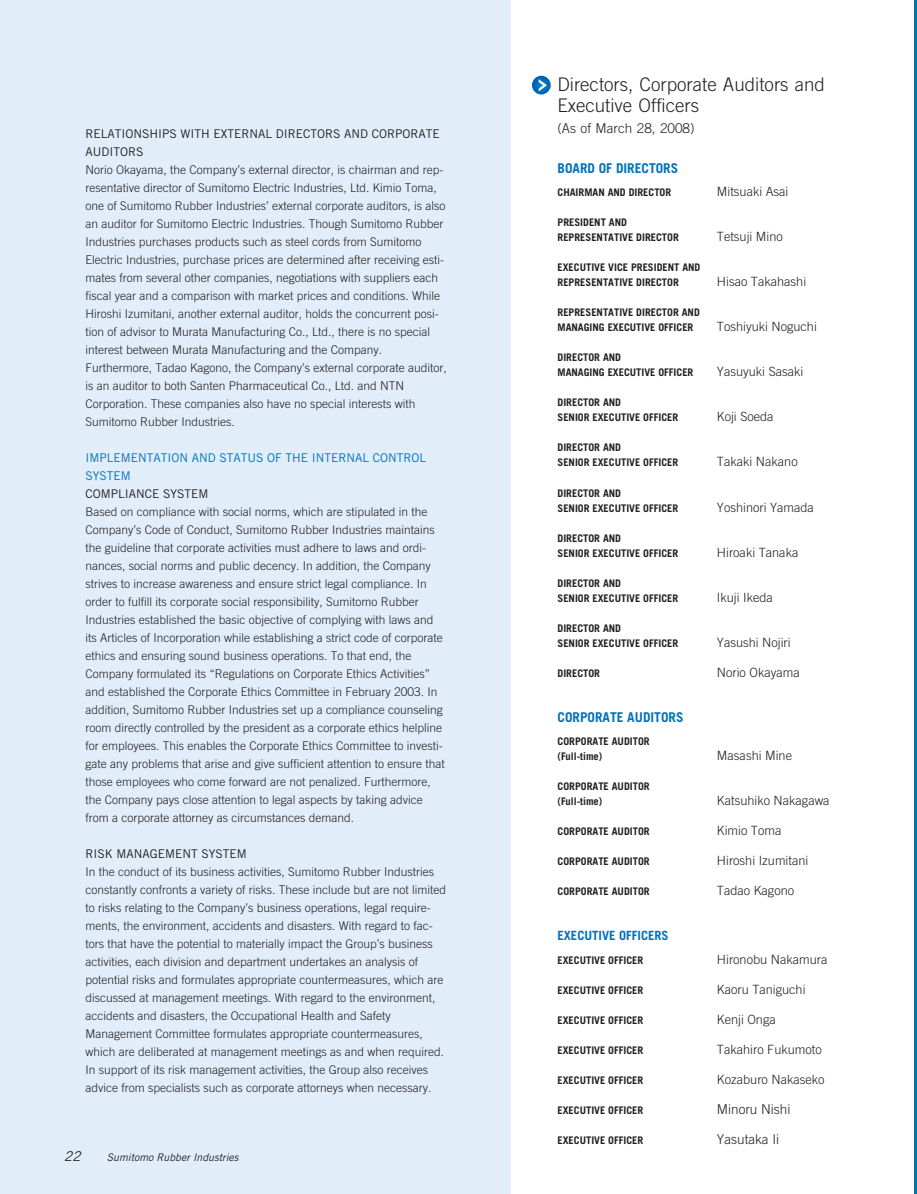
<style>
.page{position:relative;width:917px;height:1194px;background:#fff}
.page>*{position:absolute;margin:0;border:0;box-sizing:border-box;transform-origin:0 0}
.t1{font:300 18.75px/21px "Trade Gothic";color:#231f20}
.t2{font:300 13.5px "Trade Gothic";color:#231f20}
.t3{font:700 13.5px "Trade Gothic";color:#0071bc}
.t4{font:italic 13.5px "Trade Gothic";color:#231f20}
.t5{font:300 12.75px "Trade Gothic";color:#231f20}
.t6{font:700 12.75px "Trade Gothic";color:#0071bc}
.t7{font:300 12px/18px "Trade Gothic";color:#231f20}
.t8{font:12px/18px "Trade Gothic";color:#231f20}
.t9{font:12px/18px "Trade Gothic";color:#0071bc}
.t10{font:700 10.5px/15px "Trade Gothic";color:#231f20}
.t11{font:italic 10.5px "Trade Gothic";color:#231f20}
</style>
<div class="page">
<hr style="left:915px;top:0;width:2px;height:1193px;background:#0071bc">
<div style="left:0;top:0;width:511px;height:1193px;background:#e1eef9"></div>
<svg style="left:532px;top:76px;width:19px;height:18px"></svg>
<svg style="left:539px;top:79px;width:8px;height:12px"></svg>
<p class="t8" style="left:85px;top:125px;width:356px">RELATIONSHIPS WITH EXTERNAL DIRECTORS AND CORPORATE<br>AUDITORS</p>
<p class="t7" style="left:85px;top:161px;width:363px">Norio Okayama, the Company’s external director, is chairman and rep&shy;resentative director of Sumitomo Electric Industries, Ltd. Kimio Toma, one of Sumitomo Rubber Industries’ external corporate auditors, is also an auditor for Sumitomo Electric Industries. Though Sumitomo Rubber Industries purchases products such as steel cords from Sumitomo Electric Industries, purchase prices are determined after receiving esti&shy;mates from several other companies, negotiations with suppliers each fiscal year and a comparison with market prices and conditions. While Hiroshi Izumitani, another external auditor, holds the concurrent posi&shy;tion of advisor to Murata Manufacturing Co., Ltd., there is no special interest between Murata Manufacturing and the Company.<br>Furthermore, Tadao Kagono, the Company’s external corporate auditor, is an auditor to both Santen Pharmaceutical Co., Ltd. and NTN Corporation. These companies also have no special interests with Sumitomo Rubber Industries.</p>
<p class="t9" style="left:85px;top:449px;width:342px">IMPLEMENTATION AND STATUS OF THE INTERNAL CONTROL<br>SYSTEM</p>
<p class="t8" style="left:85px;top:485px;width:124px">COMPLIANCE SYSTEM</p>
<p class="t7" style="left:85px;top:503px;width:361px">Based on compliance with social norms, which are stipulated in the Company’s Code of Conduct, Sumitomo Rubber Industries maintains the guideline that corporate activities must adhere to laws and ordi&shy;nances, social norms and public decency. In addition, the Company strives to increase awareness and ensure strict legal compliance. In order to fulfill its corporate social responsibility, Sumitomo Rubber Industries established the basic objective of complying with laws and its Articles of Incorporation while establishing a strict code of corporate ethics and ensuring sound business operations. To that end, the Company formulated its “Regulations on Corporate Ethics Activities” and established the Corporate Ethics Committee in February 2003. In addition, Sumitomo Rubber Industries set up a compliance counseling room directly controlled by the president as a corporate ethics helpline for employees. This enables the Corporate Ethics Committee to investi&shy;gate any problems that arise and give sufficient attention to ensure that those employees who come forward are not penalized. Furthermore, the Company pays close attention to legal aspects by taking advice from a corporate attorney as circumstances demand.</p>
<p class="t8" style="left:85px;top:845px;width:163px">RISK MANAGEMENT SYSTEM</p>
<p class="t7" style="left:85px;top:863px;width:362px">In the conduct of its business activities, Sumitomo Rubber Industries constantly confronts a variety of risks. These include but are not limited to risks relating to the Company’s business operations, legal require&shy;ments, the environment, accidents and disasters. With regard to fac&shy;tors that have the potential to materially impact the Group’s business activities, each division and department undertakes an analysis of potential risks and formulates appropriate countermeasures, which are discussed at management meetings. With regard to the environment, accidents and disasters, the Occupational Health and Safety Management Committee formulates appropriate countermeasures, which are deliberated at management meetings as and when required.<br>In support of its risk management activities, the Group also receives advice from specialists such as corporate attorneys when necessary.</p>
<p class="t4" style="left:64px;top:1150px;width:21px">22</p>
<p class="t11" style="left:107px;top:1153px;width:135px">Sumitomo Rubber Industries</p>
<h1 class="t1" style="left:557px;top:76px;width:269px">Directors, Corporate Auditors and<br>Executive Officers</h1>
<p class="t2" style="left:557px;top:124px;width:139px">(As of March 28, 2008)</p>
<p class="t3" style="left:557px;top:163px;width:122px">BOARD OF DIRECTORS</p>
<p class="t10" style="left:557px;top:186px;width:115px">CHAIRMAN AND DIRECTOR</p>
<p class="t5" style="left:717px;top:187px;width:73px">Mitsuaki Asai</p>
<p class="t10" style="left:557px;top:216px;width:123px">PRESIDENT AND<br>REPRESENTATIVE DIRECTOR</p>
<p class="t5" style="left:717px;top:232px;width:67px">Tetsuji Mino</p>
<p class="t10" style="left:557px;top:261px;width:144px">EXECUTIVE VICE PRESIDENT AND<br>REPRESENTATIVE DIRECTOR</p>
<p class="t10" style="left:557px;top:306px;width:144px">REPRESENTATIVE DIRECTOR AND<br>MANAGING EXECUTIVE OFFICER</p>
<p class="t10" style="left:557px;top:351px;width:137px">DIRECTOR AND<br>MANAGING EXECUTIVE OFFICER</p>
<p class="t10" style="left:557px;top:396px;width:122px">DIRECTOR AND<br>SENIOR EXECUTIVE OFFICER</p>
<p class="t10" style="left:557px;top:441px;width:122px">DIRECTOR AND<br>SENIOR EXECUTIVE OFFICER</p>
<p class="t10" style="left:557px;top:486px;width:122px">DIRECTOR AND<br>SENIOR EXECUTIVE OFFICER</p>
<p class="t10" style="left:557px;top:531px;width:122px">DIRECTOR AND<br>SENIOR EXECUTIVE OFFICER</p>
<p class="t10" style="left:557px;top:576px;width:122px">DIRECTOR AND<br>SENIOR EXECUTIVE OFFICER</p>
<p class="t10" style="left:557px;top:621px;width:122px">DIRECTOR AND<br>SENIOR EXECUTIVE OFFICER</p>
<p class="t5" style="left:717px;top:277px;width:91px">Hisao Takahashi</p>
<p class="t5" style="left:717px;top:322px;width:101px">Toshiyuki Noguchi</p>
<p class="t5" style="left:717px;top:367px;width:88px">Yasuyuki Sasaki</p>
<p class="t5" style="left:717px;top:412px;width:58px">Koji Soeda</p>
<p class="t5" style="left:717px;top:457px;width:82px">Takaki Nakano</p>
<p class="t5" style="left:717px;top:502px;width:99px">Yoshinori Yamada</p>
<p class="t5" style="left:717px;top:547px;width:83px">Hiroaki Tanaka</p>
<p class="t5" style="left:717px;top:592px;width:57px">Ikuji Ikeda</p>
<p class="t5" style="left:717px;top:637px;width:75px">Yasushi Nojiri</p>
<p class="t10" style="left:557px;top:666px;width:44px">DIRECTOR</p>
<p class="t5" style="left:717px;top:667px;width:84px">Norio Okayama</p>
<p class="t3" style="left:557px;top:711px;width:128px">CORPORATE AUDITORS</p>
<p class="t10" style="left:557px;top:734px;width:94px">CORPORATE AUDITOR (Full-time)</p>
<p class="t5" style="left:717px;top:750px;width:77px">Masashi Mine</p>
<p class="t10" style="left:557px;top:779px;width:94px">CORPORATE AUDITOR (Full-time)</p>
<p class="t5" style="left:717px;top:795px;width:114px">Katsuhiko Nakagawa</p>
<p class="t10" style="left:557px;top:824px;width:94px">CORPORATE AUDITOR</p>
<p class="t5" style="left:717px;top:825px;width:66px">Kimio Toma</p>
<p class="t10" style="left:557px;top:854px;width:94px">CORPORATE AUDITOR</p>
<p class="t5" style="left:717px;top:855px;width:93px">Hiroshi Izumitani</p>
<p class="t10" style="left:557px;top:884px;width:94px">CORPORATE AUDITOR</p>
<p class="t5" style="left:717px;top:885px;width:79px">Tadao Kagono</p>
<p class="t6" style="left:557px;top:930px;width:113px">EXECUTIVE OFFICERS</p>
<p class="t10" style="left:557px;top:953px;width:87px">EXECUTIVE OFFICER</p>
<p class="t5" style="left:717px;top:954px;width:112px">Hironobu Nakamura</p>
<p class="t10" style="left:557px;top:983px;width:87px">EXECUTIVE OFFICER</p>
<p class="t5" style="left:717px;top:984px;width:90px">Kaoru Taniguchi</p>
<p class="t10" style="left:557px;top:1013px;width:87px">EXECUTIVE OFFICER</p>
<p class="t5" style="left:717px;top:1014px;width:60px">Kenji Onga</p>
<p class="t10" style="left:557px;top:1043px;width:87px">EXECUTIVE OFFICER</p>
<p class="t5" style="left:717px;top:1044px;width:106px">Takahiro Fukumoto</p>
<p class="t10" style="left:557px;top:1073px;width:87px">EXECUTIVE OFFICER</p>
<p class="t5" style="left:717px;top:1074px;width:109px">Kozaburo Nakaseko</p>
<p class="t10" style="left:557px;top:1103px;width:87px">EXECUTIVE OFFICER</p>
<p class="t2" style="left:717px;top:1103px;width:75px">Minoru Nishi</p>
<p class="t10" style="left:557px;top:1133px;width:87px">EXECUTIVE OFFICER</p>
<p class="t2" style="left:717px;top:1133px;width:64px">Yasutaka Ii</p>
</div>
